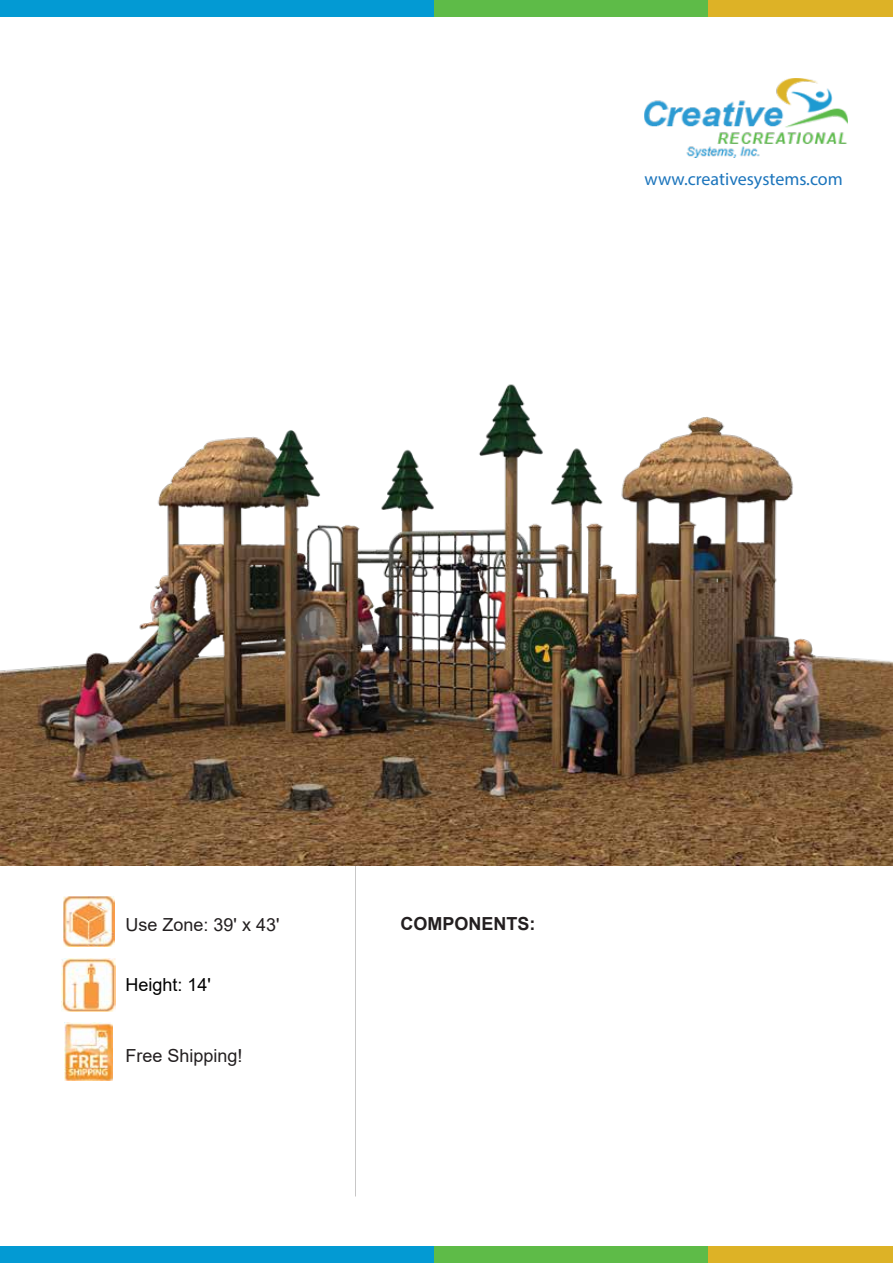
<style>
.page{position:relative;width:893px;height:1263px;background:#fff}
.page>*{position:absolute;margin:0;border:0;box-sizing:border-box;transform-origin:0 0}
.t1{font:18px "Arial";color:#231f20}
.t2{font:18px "Myriad Pro";color:#1c75bc}
.t3{font:700 18px "Arial";color:#231f20}
.t4{font:18px "Arial";color:#000}
</style>
<div class="page">
<img style="left:645px;top:78px;width:203px;height:80px">
<div style="left:0;top:0;width:434px;height:16px;background:#039ad3"></div>
<div style="left:577px;top:0;width:316px;height:16px;background:#ddb226"></div>
<div style="left:434px;top:0;width:273px;height:16px;background:#5ebb48"></div>
<div style="left:0;top:1246px;width:434px;height:17px;background:#039ad3"></div>
<div style="left:577px;top:1246px;width:316px;height:17px;background:#ddb226"></div>
<div style="left:434px;top:1246px;width:273px;height:17px;background:#5ebb48"></div>
<img style="left:63px;top:896px;width:51px;height:50px">
<img style="left:65px;top:1023px;width:48px;height:57px">
<img style="left:61px;top:958px;width:55px;height:53px">
<img style="left:0;top:384px;width:893px;height:481px">
<p class="t2" style="left:645px;top:167px;width:200px">www.creativesystems.com</p>
<p class="t1" style="left:125px;top:912px;width:155px">Use Zone: 39' x 43'</p>
<p class="t4" style="left:125px;top:972px;width:87px">Height: 14'</p>
<p class="t1" style="left:125px;top:1043px;width:119px">Free Shipping!</p>
<p class="t3" style="left:401px;top:911px;width:136px">COMPONENTS:</p>
</div>
